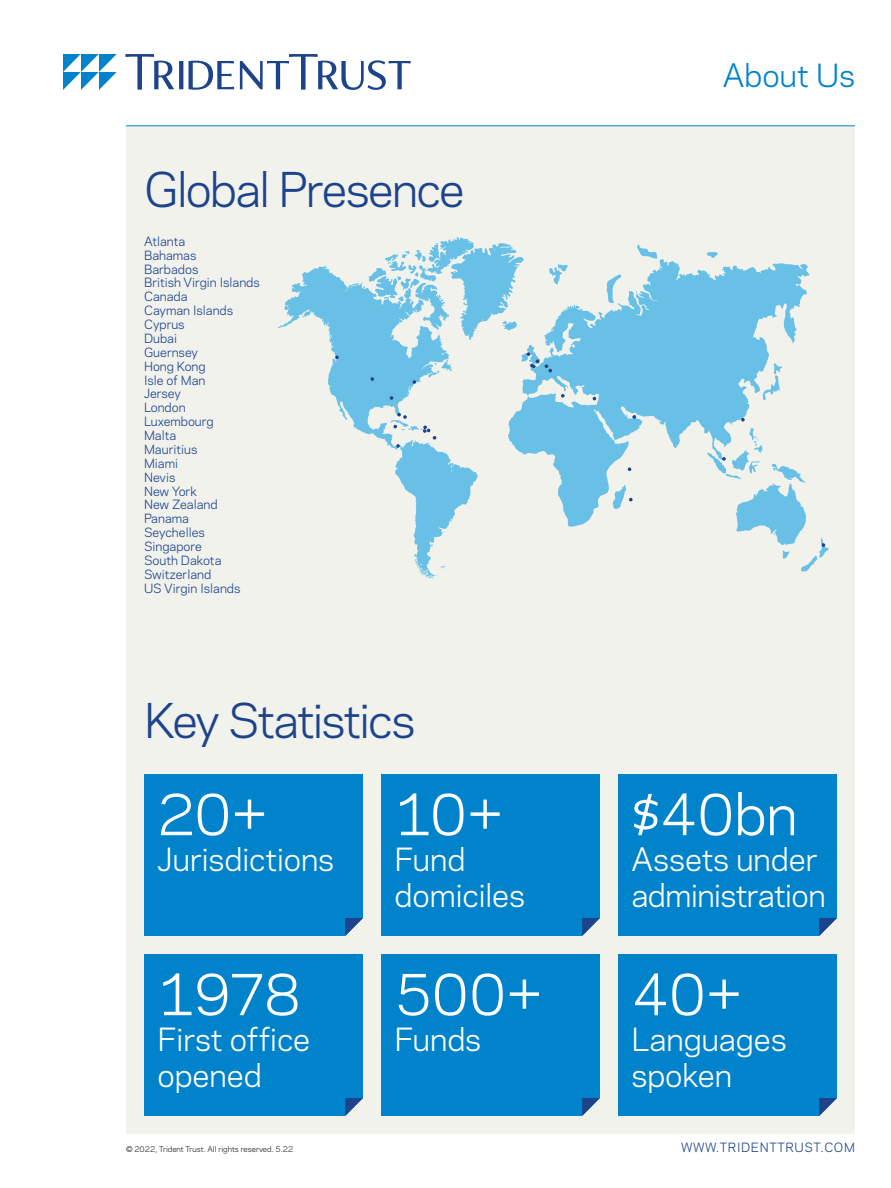
<style>
.page{position:relative;width:891px;height:1188px;background:#fff}
.page>*{position:absolute;margin:0;border:0;box-sizing:border-box;transform-origin:0 0}
.Key_Statistic_Number{font:54px "Polaris";letter-spacing:-.02em;color:#fff}
.Sheet_Header___Dk_Bl{font:45px "Polaris";letter-spacing:-.045em;color:#1d448b}
.Key_Statistic_Text{font:30px/36px "Polaris";letter-spacing:-.005em;color:#fff}
.Page_Header{font:30px "Polaris";color:#0083cb}
.Country_Map_Listing{font:12px "Polaris";color:#1d448b}
.URL{font:12px "Polaris";letter-spacing:.05em;color:#1d448b}
.Copyright_Line{font:7.5px "Polaris";color:#231f20}
</style>
<div class="page">
<div style="left:126px;top:126px;width:729px;height:1008px;background:#f2f2ed"></div>
<hr style="left:126px;top:126px;width:729px;height:1px;background:#0083cb">
<svg style="left:126px;top:54px;width:285px;height:36px"></svg>
<svg style="left:63px;top:54px;width:54px;height:36px"></svg>
<svg style="left:277px;top:237px;width:552px;height:342px"></svg>
<svg style="left:822px;top:543px;width:3px;height:4px"></svg>
<svg style="left:722px;top:457px;width:4px;height:4px"></svg>
<svg style="left:629px;top:498px;width:4px;height:3px"></svg>
<svg style="left:628px;top:467px;width:3px;height:4px"></svg>
<svg style="left:632px;top:415px;width:4px;height:4px"></svg>
<svg style="left:561px;top:394px;width:4px;height:4px"></svg>
<svg style="left:545px;top:364px;width:7px;height:8px"></svg>
<svg style="left:396px;top:444px;width:4px;height:4px"></svg>
<svg style="left:393px;top:425px;width:4px;height:3px"></svg>
<svg style="left:423px;top:426px;width:13px;height:14px"></svg>
<svg style="left:397px;top:413px;width:10px;height:6px"></svg>
<svg style="left:390px;top:396px;width:3px;height:4px"></svg>
<svg style="left:413px;top:380px;width:3px;height:4px"></svg>
<svg style="left:371px;top:377px;width:3px;height:4px"></svg>
<svg style="left:741px;top:418px;width:4px;height:4px"></svg>
<svg style="left:527px;top:352px;width:12px;height:16px"></svg>
<svg style="left:335px;top:356px;width:4px;height:3px"></svg>
<div style="left:618px;top:774px;width:219px;height:162px;background:#0083cb"></div>
<div style="left:618px;top:954px;width:219px;height:162px;background:#0083cb"></div>
<div style="left:381px;top:954px;width:219px;height:162px;background:#0083cb"></div>
<div style="left:144px;top:954px;width:219px;height:162px;background:#0083cb"></div>
<div style="left:381px;top:774px;width:219px;height:162px;background:#0083cb"></div>
<div style="left:144px;top:774px;width:219px;height:162px;background:#0083cb"></div>
<p class="Sheet_Header___Dk_Bl" style="left:144px;top:156px;width:322px">Global Presence</p>
<p class="Country_Map_Listing" style="left:144px;top:232px;width:43px">Atlanta</p>
<p class="Country_Map_Listing" style="left:144px;top:246px;width:54px">Bahamas</p>
<p class="Country_Map_Listing" style="left:144px;top:260px;width:56px">Barbados</p>
<p class="Country_Map_Listing" style="left:144px;top:274px;width:117px">British Virgin Islands</p>
<p class="Country_Map_Listing" style="left:144px;top:288px;width:45px">Canada</p>
<p class="Country_Map_Listing" style="left:144px;top:302px;width:91px">Cayman Islands</p>
<p class="Country_Map_Listing" style="left:144px;top:315px;width:42px">Cyprus</p>
<p class="Country_Map_Listing" style="left:144px;top:329px;width:35px">Dubai</p>
<p class="Country_Map_Listing" style="left:144px;top:343px;width:56px">Guernsey</p>
<p class="Country_Map_Listing" style="left:144px;top:357px;width:63px">Hong Kong</p>
<p class="Country_Map_Listing" style="left:144px;top:371px;width:63px">Isle of Man</p>
<p class="Country_Map_Listing" style="left:144px;top:385px;width:38px">Jersey</p>
<p class="Country_Map_Listing" style="left:144px;top:399px;width:43px">London</p>
<p class="Country_Map_Listing" style="left:144px;top:413px;width:71px">Luxembourg</p>
<p class="Country_Map_Listing" style="left:144px;top:426px;width:34px">Malta</p>
<p class="Country_Map_Listing" style="left:144px;top:440px;width:55px">Mauritius</p>
<p class="Country_Map_Listing" style="left:144px;top:454px;width:36px">Miami</p>
<p class="Country_Map_Listing" style="left:144px;top:468px;width:33px">Nevis</p>
<p class="Country_Map_Listing" style="left:144px;top:482px;width:54px">New York</p>
<p class="Country_Map_Listing" style="left:144px;top:496px;width:75px">New Zealand</p>
<p class="Country_Map_Listing" style="left:144px;top:510px;width:47px">Panama</p>
<p class="Country_Map_Listing" style="left:144px;top:524px;width:62px">Seychelles</p>
<p class="Country_Map_Listing" style="left:144px;top:537px;width:59px">Singapore</p>
<p class="Country_Map_Listing" style="left:144px;top:551px;width:79px">South Dakota</p>
<p class="Country_Map_Listing" style="left:144px;top:565px;width:69px">Switzerland</p>
<p class="Country_Map_Listing" style="left:144px;top:579px;width:98px">US Virgin Islands</p>
<p class="Sheet_Header___Dk_Bl" style="left:144px;top:687px;width:273px">Key Statistics</p>
<p class="Key_Statistic_Number" style="left:158px;top:774px;width:112px">20+</p>
<p class="Key_Statistic_Text" style="left:158px;top:840px;width:178px">Jurisdictions</p>
<p class="Key_Statistic_Number" style="left:158px;top:954px;width:145px">1978</p>
<p class="Key_Statistic_Text" style="left:158px;top:1020px;width:154px">First office opened</p>
<p class="Copyright_Line" style="left:126px;top:1143px;width:169px">© 2022, Trident Trust. All rights reserved. 5.22</p>
<p class="Key_Statistic_Number" style="left:394px;top:774px;width:111px">10+</p>
<p class="Key_Statistic_Text" style="left:394px;top:840px;width:132px">Fund domiciles</p>
<p class="Key_Statistic_Number" style="left:394px;top:954px;width:150px">500+</p>
<p class="Key_Statistic_Text" style="left:394px;top:1020px;width:88px">Funds</p>
<p class="Page_Header" style="left:723px;top:53px;width:134px">About Us</p>
<p class="Key_Statistic_Number" style="left:632px;top:774px;width:167px">$40bn</p>
<p class="Key_Statistic_Text" style="left:632px;top:840px;width:196px">Assets under administration</p>
<p class="Key_Statistic_Number" style="left:632px;top:954px;width:113px">40+</p>
<p class="Key_Statistic_Text" style="left:632px;top:1020px;width:157px">Languages spoken</p>
<p class="URL" style="left:681px;top:1138px;width:175px">WWW.TRIDENTTRUST.COM</p>
</div>
